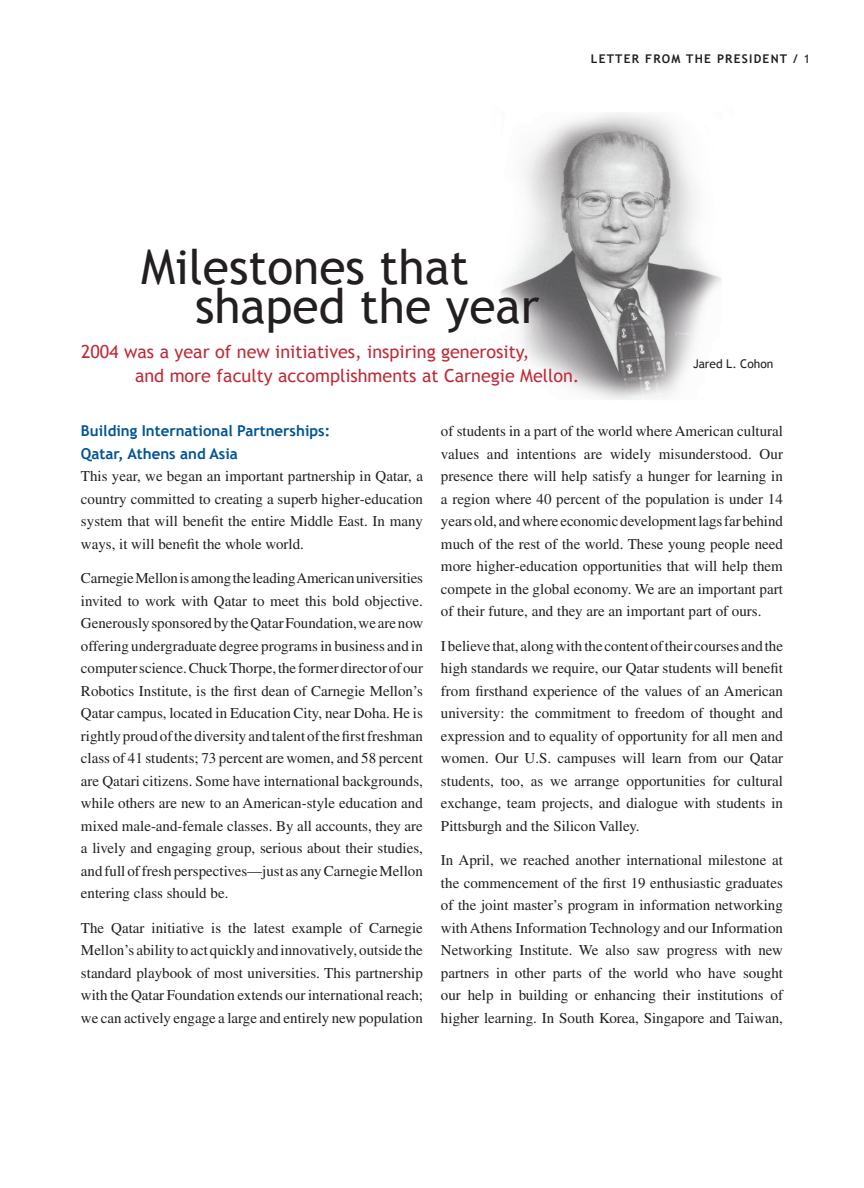
<style>
.page{position:relative;width:864px;height:1188px;background:#fff}
.page>*{position:absolute;margin:0;border:0;box-sizing:border-box;transform-origin:0 0}
.t1{font:48px/39px "Trebuchet MS";color:#231f20}
.t2{font:18px/24px "Trebuchet MS";color:#bf2b37}
.t3{font:15px/22.5px "Times";color:#231f20;text-align:justify}
.t4{font:700 15px/22.5px "Trebuchet MS";color:#005495}
.t5{font:700 12px "Trebuchet MS";letter-spacing:.1em;color:#231f20}
.t6{font:12px "Trebuchet MS";letter-spacing:-.005em;color:#231f20}
.s1{font-weight:400}
</style>
<div class="page">
<img style="left:501px;top:113px;width:220px;height:287px">
<hr style="left:0;top:0;width:1px;height:592px;background:#005495">
<p class="t5" style="left:591px;top:51px;width:221px">LETTER FROM THE PRESIDENT / <span class="s1">1</span></p>
<h1 class="t1" style="left:195px;top:248px;width:346px;text-indent:-54px">Milestones that shaped the year</h1>
<p class="t2" style="left:135px;top:340px;width:446px;text-indent:-54px">2004 was a year of new initiatives, inspiring generosity,<br>and more faculty accomplishments at Carnegie Mellon.</p>
<p class="t6" style="left:693px;top:357px;width:82px">Jared L. Cohon</p>
<p class="t4" style="left:81px;top:420px;width:251px">Building International Partnerships:<br>Qatar, Athens and Asia</p>
<p class="t3" style="left:81px;top:465px;width:344px">This year, we began an important partnership in Qatar, a country committed to creating a superb higher-education system that will benefit the entire Middle East. In many ways, it will benefit the whole world.</p>
<p class="t3" style="left:81px;top:567px;width:344px">Carnegie Mellon is among the leading American universities invited to work with Qatar to meet this bold objective.<br>Generously sponsored by the Qatar Foundation, we are now offering undergraduate degree programs in business and in computer science. Chuck Thorpe, the former director of our Robotics Institute, is the first dean of Carnegie Mellon’s Qatar campus, located in Education City, near Doha. He is rightly proud of the diversity and talent of the first freshman class of 41 students; 73 percent are women, and 58 percent are Qatari citizens. Some have international backgrounds, while others are new to an American-style education and mixed male-and-female classes. By all accounts, they are a lively and engaging group, serious about their studies, and full of fresh perspectives—just as any Carnegie Mellon entering class should be.</p>
<p class="t3" style="left:81px;top:917px;width:344px">The Qatar initiative is the latest example of Carnegie Mellon’s ability to act quickly and innovatively, outside the standard playbook of most universities. This partnership with the Qatar Foundation extends our international reach; we can actively engage a large and entirely new population</p>
<p class="t3" style="left:441px;top:420px;width:344px">of students in a part of the world where American cultural values and intentions are widely misunderstood. Our presence there will help satisfy a hunger for learning in a region where 40 percent of the population is under 14 years old, and where economic development lags far behind much of the rest of the world. These young people need more higher-education opportunities that will help them compete in the global economy. We are an important part of their future, and they are an important part of ours.</p>
<p class="t3" style="left:441px;top:635px;width:344px">I believe that, along with the content of their courses and the high standards we require, our Qatar students will benefit from firsthand experience of the values of an American university: the commitment to freedom of thought and expression and to equality of opportunity for all men and women. Our U.S. campuses will learn from our Qatar students, too, as we arrange opportunities for cultural exchange, team projects, and dialogue with students in Pittsburgh and the Silicon Valley.</p>
<p class="t3" style="left:441px;top:849px;width:344px">In April, we reached another international milestone at the commencement of the first 19 enthusiastic graduates of the joint master’s program in information networking with Athens Information Technology and our Information Networking Institute. We also saw progress with new partners in other parts of the world who have sought our help in building or enhancing their institutions of higher learning. In South Korea, Singapore and Taiwan,</p>
</div>
